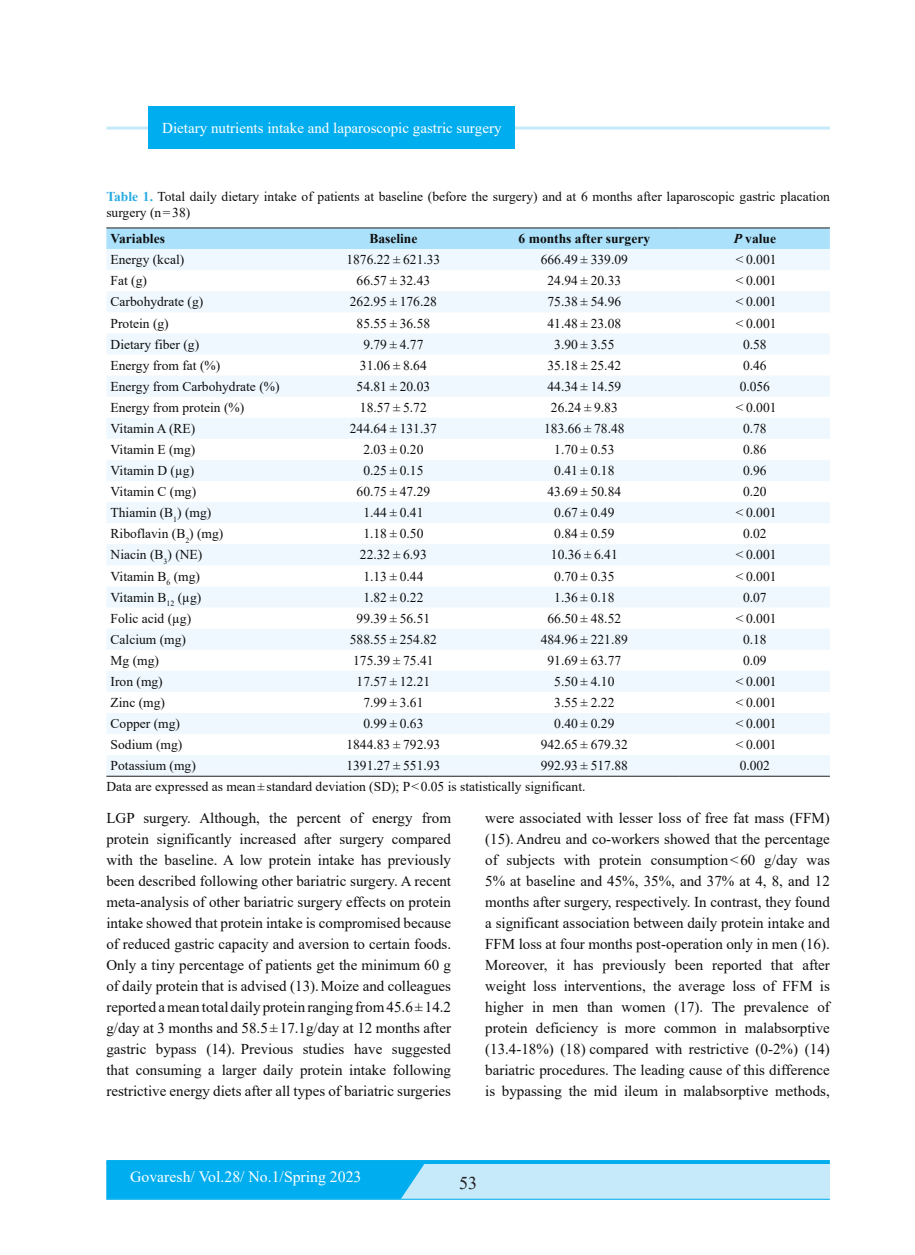
<style>
.page{position:relative;width:915px;height:1255px;background:#fff}
.page>*{position:absolute;margin:0;border:0;box-sizing:border-box;transform-origin:0 0}
.t1{font:18px "Times New Roman";color:#231f20}
.t2{font:15.75px "Times New Roman";color:#fff}
.t3{font:15px/21px "Times New Roman";color:#0d0d0d;text-align:justify}
.t4{font:15px "Times New Roman";color:#fff}
.t5{font:13.5px/16.5px "Times New Roman";color:#0d0d0d}
.t6{font:700 13.5px "Times New Roman";color:#0d0d0d}
.s1{font-weight:700;color:#27abe2}
.s2{font-style:italic}
</style>
<div class="page">
<div style="left:106px;top:1159px;width:723px;height:5px;background:#00aeef"></div>
<div style="left:106px;top:1164px;width:723px;height:35px;background:#c6eafa"></div>
<hr style="left:106px;top:1198px;width:723px;height:1px;background:#00aeef">
<div style="left:106px;top:1162px;width:319px;height:36px;background:#00aeef"></div>
<hr style="left:106px;top:126px;width:723px;height:3px;background:#c6eafa">
<div style="left:149px;top:106px;width:365px;height:43px;background:#00aeef"></div>
<div style="left:106px;top:228px;width:723px;height:21px;background:#abe1fa"></div>
<svg style="left:106px;top:249px;width:723px;height:526px;fill:#eff8fe"></svg>
<hr style="left:106px;top:775px;width:192px;height:1px;background:#231f20">
<hr style="left:298px;top:775px;width:190px;height:1px;background:#231f20">
<hr style="left:488px;top:775px;width:191px;height:1px;background:#231f20">
<hr style="left:679px;top:775px;width:150px;height:1px;background:#231f20">
<hr style="left:106px;top:227px;width:192px;height:1px;background:#231f20">
<hr style="left:298px;top:227px;width:190px;height:1px;background:#231f20">
<hr style="left:488px;top:227px;width:191px;height:1px;background:#231f20">
<hr style="left:679px;top:227px;width:150px;height:1px;background:#231f20">
<p class="t4" style="left:162px;top:117px;width:341px">Dietary nutrients intake and laparoscopic gastric surgery</p>
<p class="t5" style="left:106px;top:188px;width:724px"><span class="s1">Table 1.</span> Total daily dietary intake of patients at baseline (before the surgery) and at 6 months after laparoscopic gastric placation surgery (n=38)</p>
<p class="t6" style="left:111px;top:229px;width:56px">Variables</p>
<p class="t6" style="left:369px;top:229px;width:50px">Baseline</p>
<p class="t6" style="left:518px;top:229px;width:133px">6 months after surgery</p>
<p class="t6" style="left:733px;top:229px;width:44px"><span class="s2">P</span> value</p>
<p class="t5" style="left:111px;top:251px;width:75px">Energy (kcal)</p>
<p class="t5" style="left:346px;top:251px;width:95px">1876.22 ± 621.33</p>
<p class="t5" style="left:540px;top:251px;width:89px">666.49 ± 339.09</p>
<p class="t5" style="left:735px;top:251px;width:42px">&lt; 0.001</p>
<p class="t5" style="left:111px;top:272px;width:38px">Fat (g)</p>
<p class="t5" style="left:356px;top:272px;width:75px">66.57 ± 32.43</p>
<p class="t5" style="left:547px;top:272px;width:75px">24.94 ± 20.33</p>
<p class="t5" style="left:735px;top:272px;width:42px">&lt; 0.001</p>
<p class="t5" style="left:111px;top:293px;width:94px">Carbohydrate (g)</p>
<p class="t5" style="left:350px;top:293px;width:89px">262.95 ± 176.28</p>
<p class="t5" style="left:547px;top:293px;width:75px">75.38 ± 54.96</p>
<p class="t5" style="left:735px;top:293px;width:42px">&lt; 0.001</p>
<p class="t5" style="left:111px;top:314px;width:60px">Protein (g)</p>
<p class="t5" style="left:356px;top:314px;width:75px">85.55 ± 36.58</p>
<p class="t5" style="left:547px;top:314px;width:75px">41.48 ± 23.08</p>
<p class="t5" style="left:735px;top:314px;width:42px">&lt; 0.001</p>
<p class="t5" style="left:111px;top:335px;width:90px">Dietary fiber (g)</p>
<p class="t5" style="left:363px;top:335px;width:62px">9.79 ± 4.77</p>
<p class="t5" style="left:554px;top:335px;width:62px">3.90 ± 3.55</p>
<p class="t5" style="left:742px;top:335px;width:25px">0.58</p>
<p class="t5" style="left:111px;top:356px;width:111px">Energy from fat (%)</p>
<p class="t5" style="left:360px;top:356px;width:68px">31.06 ± 8.64</p>
<p class="t5" style="left:547px;top:356px;width:75px">35.18 ± 25.42</p>
<p class="t5" style="left:742px;top:356px;width:25px">0.46</p>
<p class="t5" style="left:111px;top:377px;width:170px">Energy from Carbohydrate (%)</p>
<p class="t5" style="left:356px;top:377px;width:75px">54.81 ± 20.03</p>
<p class="t5" style="left:547px;top:377px;width:75px">44.34 ± 14.59</p>
<p class="t5" style="left:739px;top:377px;width:32px">0.056</p>
<p class="t5" style="left:111px;top:398px;width:135px">Energy from protein (%)</p>
<p class="t5" style="left:360px;top:398px;width:68px">18.57 ± 5.72</p>
<p class="t5" style="left:550px;top:398px;width:68px">26.24 ± 9.83</p>
<p class="t5" style="left:735px;top:398px;width:42px">&lt; 0.001</p>
<p class="t5" style="left:111px;top:420px;width:86px">Vitamin A (RE)</p>
<p class="t5" style="left:350px;top:420px;width:89px">244.64 ± 131.37</p>
<p class="t5" style="left:544px;top:420px;width:82px">183.66 ± 78.48</p>
<p class="t5" style="left:742px;top:420px;width:25px">0.78</p>
<p class="t5" style="left:111px;top:441px;width:86px">Vitamin E (mg)</p>
<p class="t5" style="left:363px;top:441px;width:62px">2.03 ± 0.20</p>
<p class="t5" style="left:554px;top:441px;width:62px">1.70 ± 0.53</p>
<p class="t5" style="left:742px;top:441px;width:25px">0.86</p>
<p class="t5" style="left:111px;top:462px;width:85px">Vitamin D (µg)</p>
<p class="t5" style="left:363px;top:462px;width:62px">0.25 ± 0.15</p>
<p class="t5" style="left:554px;top:462px;width:62px">0.41 ± 0.18</p>
<p class="t5" style="left:742px;top:462px;width:25px">0.96</p>
<p class="t5" style="left:111px;top:483px;width:87px">Vitamin C (mg)</p>
<p class="t5" style="left:356px;top:483px;width:75px">60.75 ± 47.29</p>
<p class="t5" style="left:547px;top:483px;width:75px">43.69 ± 50.84</p>
<p class="t5" style="left:742px;top:483px;width:25px">0.20</p>
<p class="t5" style="left:111px;top:504px;width:102px">Thiamin (B<sub>1</sub>) (mg)</p>
<p class="t5" style="left:363px;top:504px;width:62px">1.44 ± 0.41</p>
<p class="t5" style="left:554px;top:504px;width:62px">0.67 ± 0.49</p>
<p class="t5" style="left:735px;top:504px;width:42px">&lt; 0.001</p>
<p class="t5" style="left:111px;top:525px;width:114px">Riboflavin (B<sub>2</sub>) (mg)</p>
<p class="t5" style="left:363px;top:525px;width:62px">1.18 ± 0.50</p>
<p class="t5" style="left:554px;top:525px;width:62px">0.84 ± 0.59</p>
<p class="t5" style="left:742px;top:525px;width:25px">0.02</p>
<p class="t5" style="left:111px;top:546px;width:93px">Niacin (B<sub>3</sub>) (NE)</p>
<p class="t5" style="left:360px;top:546px;width:68px">22.32 ± 6.93</p>
<p class="t5" style="left:550px;top:546px;width:68px">10.36 ± 6.41</p>
<p class="t5" style="left:735px;top:546px;width:42px">&lt; 0.001</p>
<p class="t5" style="left:111px;top:567px;width:91px">Vitamin B<sub>6</sub> (mg)</p>
<p class="t5" style="left:363px;top:567px;width:62px">1.13 ± 0.44</p>
<p class="t5" style="left:554px;top:567px;width:62px">0.70 ± 0.35</p>
<p class="t5" style="left:735px;top:567px;width:42px">&lt; 0.001</p>
<p class="t5" style="left:111px;top:588px;width:92px">Vitamin B<sub>12</sub> (µg)</p>
<p class="t5" style="left:363px;top:588px;width:62px">1.82 ± 0.22</p>
<p class="t5" style="left:554px;top:588px;width:62px">1.36 ± 0.18</p>
<p class="t5" style="left:742px;top:588px;width:25px">0.07</p>
<p class="t5" style="left:111px;top:609px;width:82px">Folic acid (µg)</p>
<p class="t5" style="left:356px;top:609px;width:75px">99.39 ± 56.51</p>
<p class="t5" style="left:547px;top:609px;width:75px">66.50 ± 48.52</p>
<p class="t5" style="left:735px;top:609px;width:42px">&lt; 0.001</p>
<p class="t5" style="left:111px;top:630px;width:77px">Calcium (mg)</p>
<p class="t5" style="left:350px;top:630px;width:89px">588.55 ± 254.82</p>
<p class="t5" style="left:540px;top:630px;width:89px">484.96 ± 221.89</p>
<p class="t5" style="left:742px;top:630px;width:25px">0.18</p>
<p class="t5" style="left:111px;top:651px;width:50px">Mg (mg)</p>
<p class="t5" style="left:353px;top:651px;width:82px">175.39 ± 75.41</p>
<p class="t5" style="left:547px;top:651px;width:75px">91.69 ± 63.77</p>
<p class="t5" style="left:742px;top:651px;width:25px">0.09</p>
<p class="t5" style="left:111px;top:672px;width:54px">Iron (mg)</p>
<p class="t5" style="left:356px;top:672px;width:75px">17.57 ± 12.21</p>
<p class="t5" style="left:554px;top:672px;width:62px">5.50 ± 4.10</p>
<p class="t5" style="left:735px;top:672px;width:42px">&lt; 0.001</p>
<p class="t5" style="left:111px;top:694px;width:56px">Zinc (mg)</p>
<p class="t5" style="left:363px;top:694px;width:62px">7.99 ± 3.61</p>
<p class="t5" style="left:554px;top:694px;width:62px">3.55 ± 2.22</p>
<p class="t5" style="left:735px;top:694px;width:42px">&lt; 0.001</p>
<p class="t5" style="left:111px;top:715px;width:71px">Copper (mg)</p>
<p class="t5" style="left:363px;top:715px;width:62px">0.99 ± 0.63</p>
<p class="t5" style="left:554px;top:715px;width:62px">0.40 ± 0.29</p>
<p class="t5" style="left:735px;top:715px;width:42px">&lt; 0.001</p>
<p class="t5" style="left:111px;top:736px;width:73px">Sodium (mg)</p>
<p class="t5" style="left:346px;top:736px;width:95px">1844.83 ± 792.93</p>
<p class="t5" style="left:540px;top:736px;width:89px">942.65 ± 679.32</p>
<p class="t5" style="left:735px;top:736px;width:42px">&lt; 0.001</p>
<p class="t5" style="left:111px;top:757px;width:87px">Potassium (mg)</p>
<p class="t5" style="left:346px;top:757px;width:95px">1391.27 ± 551.93</p>
<p class="t5" style="left:540px;top:757px;width:89px">992.93 ± 517.88</p>
<p class="t5" style="left:739px;top:757px;width:32px">0.002</p>
<p class="t5" style="left:106px;top:778px;width:480px">Data are expressed as mean±standard deviation (SD); P&lt;0.05 is statistically significant.</p>
<p class="t3" style="left:106px;top:807px;width:346px">LGP surgery. Although, the percent of energy from protein significantly increased after surgery compared with the baseline. A low protein intake has previously been described following other bariatric surgery. A recent meta-analysis of other bariatric surgery effects on protein intake showed that protein intake is compromised because of reduced gastric capacity and aversion to certain foods.<br>Only a tiny percentage of patients get the minimum 60 g of daily protein that is advised (13).Moize and colleagues reported a mean total daily protein ranging from 45.6±14.2 g/day at 3 months and 58.5±17.1g/day at 12 months after gastric bypass (14). Previous studies have suggested that consuming a larger daily protein intake following restrictive energy diets after all types of bariatric surgeries</p>
<p class="t3" style="left:485px;top:807px;width:346px">were associated with lesser loss of free fat mass (FFM) (15). Andreu and co-workers showed that the percentage of subjects with protein consumption&lt;60 g/day was 5% at baseline and 45%, 35%, and 37% at 4, 8, and 12 months after surgery, respectively. In contrast, they found a significant association between daily protein intake and FFM loss at four months post-operation only in men (16).<br>Moreover, it has previously been reported that after weight loss interventions, the average loss of FFM is higher in men than women (17). The prevalence of protein deficiency is more common in malabsorptive (13.4-18%) (18) compared with restrictive (0-2%) (14) bariatric procedures. The leading cause of this difference is bypassing the mid ileum in malabsorptive methods,</p>
<p class="t2" style="left:130px;top:1165px;width:233px">Govaresh/ Vol.28/ No.1/Spring 2023</p>
<p class="t1" style="left:459px;top:1170px;width:19px">53</p>
</div>
